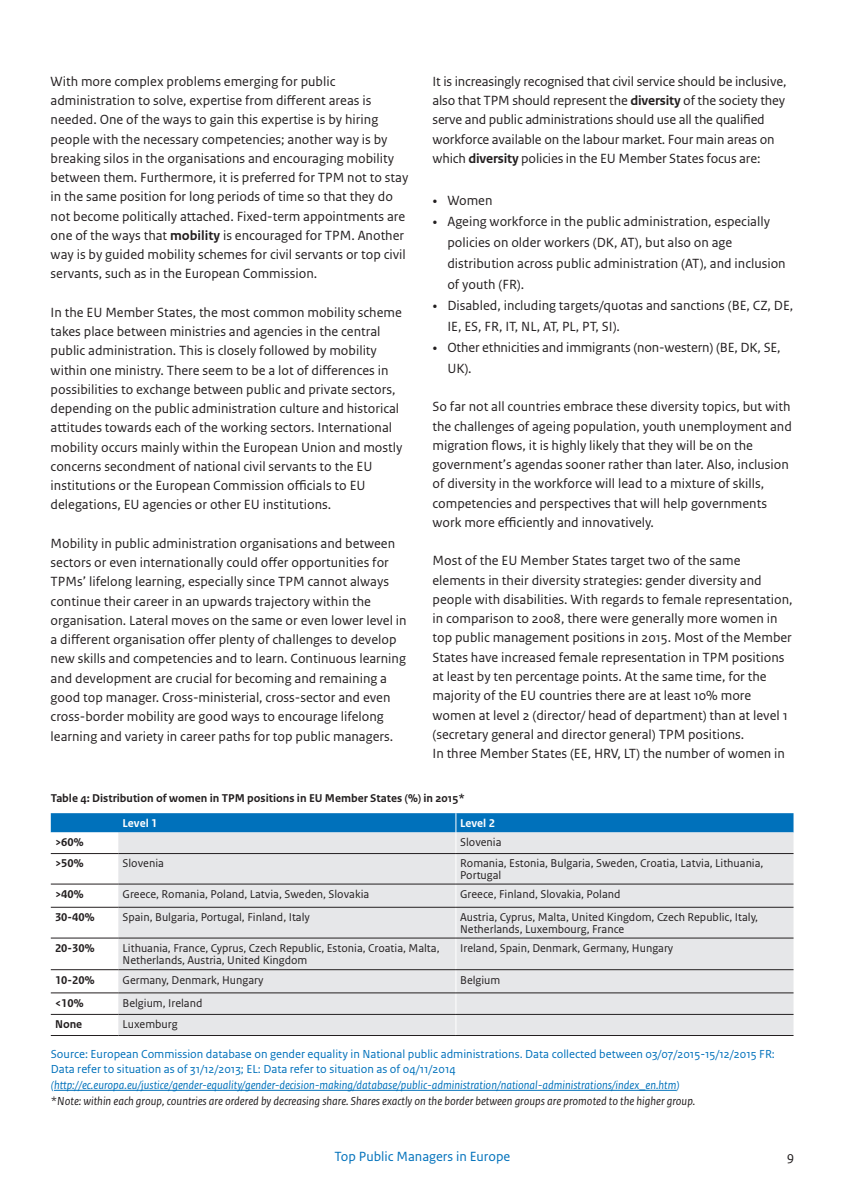
<style>
.page{position:relative;width:844px;height:1191px;background:#fff}
.page>*{position:absolute;margin:0;border:0;box-sizing:border-box;transform-origin:0 0}
._10_RO_Broodtekst_Sa{font:14px/19.2px "Rijksoverheid Sans Text";color:#231f20}
._10_RO_Broodtekst_Se{font:14px "Rijksoverheid Sans Text";color:#0071bb}
._10_RO_Broodtekst_Se-2{font:14px "Rijksoverheid Sans Text";color:#231f20}
._13_RO_Fotobijschrif{font:italic 12.25px/15.8px "Rijksoverheid Sans Text";color:#0071bb}
._13_RO_Fotobijschrif-2{font:12.25px/15.8px "Rijksoverheid Sans Text";color:#0071bb}
._32_RO_Tabel_Broodte{font:11.9px/11.9px "Rijksoverheid Sans Text";color:#231f20}
._13_RO_Fotobijschrif-3{font:700 11.9px "Rijksoverheid Sans Text";color:#231f20}
._31_RO_Tabel_Tussenk{font:700 11.9px "Rijksoverheid Sans Text";color:#231f20}
._31_RO_Tabel_Tussenk-2{font:700 11.9px "Rijksoverheid Sans Text";color:#fff}
.s1{font-weight:700}
.s2{font-family:"Rijksoverheid Serif"}
.s3{font-style:normal;color:#231f20}
.s4{color:#231f20}
</style>
<div class="page">
<hr style="left:54px;top:1090px;width:622px;height:1px;background:#0071bb">
<svg style="left:51px;top:813px;width:742px;height:222px;background:#d1dce4"></svg>
<hr style="left:51px;top:853px;width:67px;height:1px;background:#231f20">
<hr style="left:118px;top:853px;width:338px;height:1px;background:#231f20">
<hr style="left:456px;top:853px;width:337px;height:1px;background:#231f20">
<hr style="left:51px;top:883px;width:67px;height:1px;background:#231f20">
<hr style="left:118px;top:883px;width:338px;height:1px;background:#231f20">
<hr style="left:456px;top:883px;width:337px;height:1px;background:#231f20">
<hr style="left:51px;top:907px;width:67px;height:1px;background:#231f20">
<hr style="left:118px;top:907px;width:338px;height:1px;background:#231f20">
<hr style="left:456px;top:907px;width:337px;height:1px;background:#231f20">
<hr style="left:51px;top:937px;width:67px;height:1px;background:#231f20">
<hr style="left:118px;top:937px;width:338px;height:1px;background:#231f20">
<hr style="left:456px;top:937px;width:337px;height:1px;background:#231f20">
<hr style="left:51px;top:969px;width:67px;height:1px;background:#231f20">
<hr style="left:118px;top:969px;width:338px;height:1px;background:#231f20">
<hr style="left:456px;top:969px;width:337px;height:1px;background:#231f20">
<hr style="left:51px;top:992px;width:67px;height:1px;background:#231f20">
<hr style="left:118px;top:992px;width:338px;height:1px;background:#231f20">
<hr style="left:456px;top:992px;width:337px;height:1px;background:#231f20">
<hr style="left:51px;top:1014px;width:67px;height:1px;background:#231f20">
<hr style="left:118px;top:1014px;width:338px;height:1px;background:#231f20">
<hr style="left:456px;top:1014px;width:337px;height:1px;background:#231f20">
<hr style="left:51px;top:1035px;width:67px;height:1px;background:#231f20">
<hr style="left:118px;top:1035px;width:338px;height:1px;background:#231f20">
<hr style="left:456px;top:1035px;width:337px;height:1px;background:#231f20">
<p class="_10_RO_Broodtekst_Sa" style="left:51px;top:72px;width:359px">With more complex problems emerging for public administration to solve, expertise from different areas is needed. One of the ways to gain this expertise is by hiring people with the necessary competencies; another way is by breaking silos in the organisations and encouraging mobility between them. Furthermore, it is preferred for TPM not to stay in the same position for long periods of time so that they do not become politically attached. Fixed-term appointments are one of the ways that <span class="s1">mobility</span> is encouraged for TPM. Another way is by guided mobility schemes for civil servants or top civil servants, such as in the European Commission.</p>
<p class="_10_RO_Broodtekst_Sa" style="left:51px;top:303px;width:353px">In the EU Member States, the most common mobility scheme takes place between ministries and agencies in the central public administration. This is closely followed by mobility within one ministry. There seem to be a lot of differences in possibilities to exchange between public and private sectors, depending on the public administration culture and historical attitudes towards each of the working sectors. International mobility occurs mainly within the European Union and mostly concerns secondment of national civil servants to the EU institutions or the European Commission officials to EU delegations, EU agencies or other EU institutions.</p>
<p class="_10_RO_Broodtekst_Sa" style="left:51px;top:534px;width:357px">Mobility in public administration organisations and between sectors or even internationally could offer opportunities for TPMs’ lifelong learning, especially since TPM cannot always continue their career in an upwards trajectory within the organisation. Lateral moves on the same or even lower level in a different organisation offer plenty of challenges to develop new skills and competencies and to learn. Continuous learning and development are crucial for becoming and remaining a good top manager. Cross-ministerial, cross-sector and even cross-border mobility are good ways to encourage lifelong learning and variety in career paths for top public managers.</p>
<p class="_10_RO_Broodtekst_Sa" style="left:432px;top:72px;width:355px">It is increasingly recognised that civil service should be inclusive, also that TPM should represent the <span class="s1">diversity</span> of the society they serve and public administrations should use all the qualified workforce available on the labour market. Four main areas on which <span class="s1">diversity</span> policies in the EU Member States focus are:</p>
<p class="_10_RO_Broodtekst_Sa" style="left:432px;top:191px;width:61px"><span class="s2">•</span> Women</p>
<p class="_10_RO_Broodtekst_Sa" style="left:447px;top:211px;width:340px;line-height:21px;text-indent:-15px"><span class="s2">•</span> Ageing workforce in the public administration, especially policies on older workers (DK, AT), but also on age distribution across public administration (AT), and inclusion of youth (FR).</p>
<p class="_10_RO_Broodtekst_Sa" style="left:447px;top:295px;width:347px;line-height:21px;text-indent:-15px"><span class="s2">•</span> Disabled, including targets/quotas and sanctions (BE, CZ, DE,<br>IE, ES, FR, IT, NL, AT, PL, PT, SI).</p>
<p class="_10_RO_Broodtekst_Sa" style="left:447px;top:337px;width:334px;line-height:21px;text-indent:-15px"><span class="s2">•</span> Other ethnicities and immigrants (non-western) (BE, DK, SE,<br>UK).</p>
<p class="_10_RO_Broodtekst_Sa" style="left:432px;top:397px;width:361px">So far not all countries embrace these diversity topics, but with the challenges of ageing population, youth unemployment and migration flows, it is highly likely that they will be on the government’s agendas sooner rather than later. Also, inclusion of diversity in the workforce will lead to a mixture of skills, competencies and perspectives that will help governments work more efficiently and innovatively.</p>
<p class="_10_RO_Broodtekst_Sa" style="left:432px;top:551px;width:361px">Most of the EU Member States target two of the same elements in their diversity strategies: gender diversity and people with disabilities. With regards to female representation, in comparison to 2008, there were generally more women in top public management positions in 2015. Most of the Member States have increased female representation in TPM positions at least by ten percentage points. At the same time, for the majority of the EU countries there are at least 10% more women at level 2 (director/ head of department) than at level 1 (secretary general and director general) TPM positions.</p>
<p class="_10_RO_Broodtekst_Sa" style="left:432px;top:744px;width:354px">In three Member States (EE, HRV, LT) the number of women in</p>
<p class="_13_RO_Fotobijschrif-3" style="left:51px;top:791px;width:415px">Table 4: Distribution of women in TPM positions in EU Member States (%) in 2015*</p>
<p class="_31_RO_Tabel_Tussenk-2" style="left:122px;top:816px;width:36px">Level 1</p>
<p class="_31_RO_Tabel_Tussenk-2" style="left:460px;top:816px;width:36px">Level 2</p>
<p class="_31_RO_Tabel_Tussenk" style="left:55px;top:835px;width:30px">&gt;60%</p>
<p class="_32_RO_Tabel_Broodte" style="left:460px;top:836px;width:43px">Slovenia</p>
<p class="_31_RO_Tabel_Tussenk" style="left:55px;top:856px;width:30px">&gt;50%</p>
<p class="_32_RO_Tabel_Broodte" style="left:122px;top:857px;width:43px">Slovenia</p>
<p class="_32_RO_Tabel_Broodte" style="left:460px;top:857px;width:305px">Romania, Estonia, Bulgaria, Sweden, Croatia, Latvia, Lithuania,<br>Portugal</p>
<p class="_31_RO_Tabel_Tussenk" style="left:55px;top:887px;width:30px">&gt;40%</p>
<p class="_32_RO_Tabel_Broodte" style="left:122px;top:888px;width:248px">Greece, Romania, Poland, Latvia, Sweden, Slovakia</p>
<p class="_32_RO_Tabel_Broodte" style="left:460px;top:888px;width:162px">Greece, Finland, Slovakia, Poland</p>
<p class="_31_RO_Tabel_Tussenk" style="left:55px;top:910px;width:41px">30-40%</p>
<p class="_32_RO_Tabel_Broodte" style="left:122px;top:911px;width:189px">Spain, Bulgaria, Portugal, Finland, Italy</p>
<p class="_32_RO_Tabel_Broodte" style="left:460px;top:911px;width:299px">Austria, Cyprus, Malta, United Kingdom, Czech Republic, Italy,<br>Netherlands, Luxembourg, France</p>
<p class="_31_RO_Tabel_Tussenk" style="left:55px;top:941px;width:41px">20-30%</p>
<p class="_32_RO_Tabel_Broodte" style="left:122px;top:942px;width:318px">Lithuania, France, Cyprus, Czech Republic, Estonia, Croatia, Malta,<br>Netherlands, Austria, United Kingdom</p>
<p class="_32_RO_Tabel_Broodte" style="left:460px;top:942px;width:215px">Ireland, Spain, Denmark, Germany, Hungary</p>
<p class="_31_RO_Tabel_Tussenk" style="left:55px;top:973px;width:41px">10-20%</p>
<p class="_32_RO_Tabel_Broodte" style="left:122px;top:974px;width:142px">Germany, Denmark, Hungary</p>
<p class="_32_RO_Tabel_Broodte" style="left:460px;top:974px;width:42px">Belgium</p>
<p class="_31_RO_Tabel_Tussenk" style="left:55px;top:996px;width:30px">&lt;10%</p>
<p class="_32_RO_Tabel_Broodte" style="left:122px;top:997px;width:81px">Belgium, Ireland</p>
<p class="_31_RO_Tabel_Tussenk" style="left:55px;top:1017px;width:29px">None</p>
<p class="_32_RO_Tabel_Broodte" style="left:122px;top:1018px;width:57px">Luxemburg</p>
<p class="_13_RO_Fotobijschrif-2" style="left:51px;top:1046px;width:725px">Source: European Commission database on gender equality in National public administrations. Data collected between 03/07/2015-15/12/2015 FR:<br>Data refer to situation as of 31/12/2013; EL: Data refer to situation as of 04/11/2014</p>
<p class="_13_RO_Fotobijschrif" style="left:51px;top:1077px;width:646px">(http://ec.europa.eu/justice/gender-equality/gender-decision-making/database/public-administration/national-administrations/index_en.htm) <span class="s3">*</span><span class="s4">Note: within each group, countries are ordered by decreasing share. Shares exactly on the border between groups are promoted to the higher group.</span></p>
<p class="_10_RO_Broodtekst_Se" style="left:334px;top:1148px;width:177px">Top Public Managers in Europe</p>
<p class="_10_RO_Broodtekst_Se-2" style="left:786px;top:1148px;width:9px">9</p>
</div>
